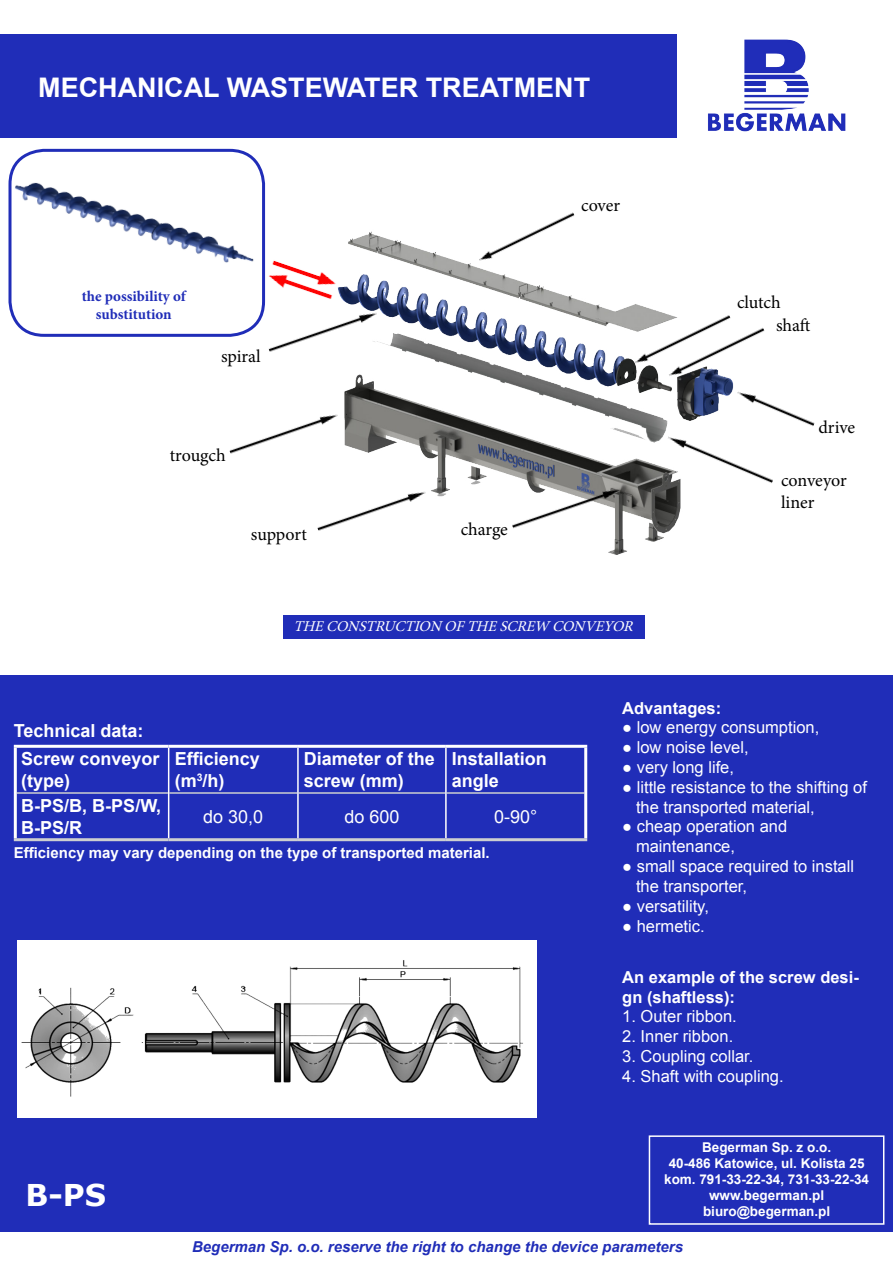
<style>
.page{position:relative;width:893px;height:1263px;background:#fff}
.page>*{position:absolute;margin:0;border:0;box-sizing:border-box;transform-origin:0 0}
.t1{font:700 30px "Verdana";color:#fff}
.t2{font:700 27px "Arial";color:#fff}
.t3{font:700 18px/21.6px "Arial";color:#fff}
.t4{font:18px/21.6px "Minion Pro";letter-spacing:-.005em;color:#000}
.t5{font:18px "Arial";color:#fff}
.t6{font:16.5px/19.8px "Arial";color:#fff}
.t7{font:700 16.5px/19.8px "Arial";color:#fff}
.t8{font:italic 700 15px "Arial";color:#202db8}
.t9{font:700 15px "Arial";color:#fff}
.t10{font:italic 15px "Minion Pro";color:#fff}
.t11{font:700 15px/18px "Minion Pro";letter-spacing:-.005em;color:#202db8;text-align:center}
.t12{font:700 13.5px/16.2px "Arial";color:#fff;text-align:center}
</style>
<div class="page">
<div style="left:0;top:676px;width:893px;height:556px;background:#202db8"></div>
<div style="left:0;top:35px;width:676px;height:103px;background:#202db8"></div>
<img style="left:708px;top:39px;width:138px;height:93px">
<div style="left:649px;top:1135px;width:235px;height:90px;border:2px solid #fff"></div>
<div style="left:17px;top:940px;width:519px;height:178px;background:#fff"></div>
<img style="left:8px;top:148px;width:243px;height:189px">
<img style="left:99px;top:155px;width:578px;height:480px">
<img style="left:615px;top:275px;width:62px;height:126px">
<div style="left:284px;top:615px;width:361px;height:23px;background:#202db8"></div>
<hr style="left:17px;top:792px;width:151px;height:2px;background:#cdcfd0">
<hr style="left:14px;top:838px;width:155px;height:3px;background:#cdcfd0">
<hr style="left:169px;top:792px;width:128px;height:2px;background:#cdcfd0">
<hr style="left:169px;top:838px;width:129px;height:3px;background:#cdcfd0">
<hr style="left:299px;top:792px;width:146px;height:2px;background:#cdcfd0">
<hr style="left:298px;top:838px;width:148px;height:3px;background:#cdcfd0">
<hr style="left:447px;top:792px;width:137px;height:2px;background:#cdcfd0">
<hr style="left:446px;top:838px;width:141px;height:3px;background:#cdcfd0">
<hr style="left:169px;top:745px;width:129px;height:3px;background:#fff">
<hr style="left:14px;top:745px;width:155px;height:3px;background:#fff">
<hr style="left:14px;top:748px;width:3px;height:45px;background:#fff">
<hr style="left:14px;top:793px;width:3px;height:45px;background:#fff">
<hr style="left:168px;top:748px;width:1px;height:45px;background:#fff">
<hr style="left:168px;top:793px;width:1px;height:45px;background:#fff">
<hr style="left:298px;top:745px;width:148px;height:3px;background:#fff">
<hr style="left:297px;top:748px;width:2px;height:45px;background:#fff">
<hr style="left:297px;top:793px;width:2px;height:45px;background:#fff">
<hr style="left:446px;top:745px;width:141px;height:3px;background:#fff">
<hr style="left:584px;top:748px;width:3px;height:45px;background:#fff">
<hr style="left:584px;top:793px;width:3px;height:45px;background:#fff">
<hr style="left:445px;top:748px;width:2px;height:45px;background:#fff">
<hr style="left:445px;top:793px;width:2px;height:45px;background:#fff">
<img style="left:21px;top:940px;width:516px;height:165px">
<img style="left:216px;top:374px;width:136px;height:120px">
<img style="left:255px;top:272px;width:136px;height:120px">
<img style="left:304px;top:451px;width:136px;height:120px">
<img style="left:651px;top:413px;width:122px;height:108px">
<img style="left:720px;top:409px;width:95px;height:55px">
<img style="left:649px;top:288px;width:133px;height:125px">
<img style="left:459px;top:173px;width:133px;height:125px">
<img style="left:498px;top:448px;width:136px;height:120px">
<img style="left:259px;top:249px;width:87px;height:64px">
<h2 class="t2" style="left:38px;top:68px;width:553px">MECHANICAL WASTEWATER TREATMENT</h2>
<p class="t11" style="left:82px;top:287px;width:106px">the possibility of substitution</p>
<p class="t4" style="left:221px;top:345px;width:41px">spiral</p>
<p class="t4" style="left:170px;top:445px;width:57px">trougch</p>
<p class="t4" style="left:251px;top:524px;width:57px">support</p>
<p class="t4" style="left:581px;top:194px;width:41px">cover</p>
<p class="t4" style="left:461px;top:518px;width:49px">charge</p>
<p class="t10" style="left:293px;top:616px;width:346px">THECONSTRUCTION OFTHESCREW CONVEYOR</p>
<p class="t4" style="left:737px;top:292px;width:45px">clutch</p>
<p class="t4" style="left:776px;top:315px;width:36px">shaft</p>
<p class="t4" style="left:818px;top:416px;width:38px">drive</p>
<p class="t4" style="left:781px;top:470px;width:67px">conveyor liner</p>
<p class="t3" style="left:14px;top:720px;width:131px">Technical data:</p>
<p class="t3" style="left:21px;top:748px;width:140px">Screw conveyor (type)</p>
<p class="t3" style="left:175px;top:748px;width:87px">Efficiency (m<sup>3</sup>/h)</p>
<p class="t3" style="left:304px;top:748px;width:133px">Diameter of the screw (mm)</p>
<p class="t3" style="left:452px;top:748px;width:97px">Installation angle</p>
<p class="t3" style="left:21px;top:795px;width:142px">B-PS/B, B-PS/W,<br>B-PS/R</p>
<p class="t5" style="left:203px;top:804px;width:62px">do 30,0</p>
<p class="t5" style="left:344px;top:804px;width:57px">do 600</p>
<p class="t5" style="left:494px;top:804px;width:45px">0-90°</p>
<p class="t9" style="left:14px;top:842px;width:477px">Efficiency may vary depending on the type of transported material.</p>
<h1 class="t1" style="left:26px;top:1174px;width:82px">B-PS</h1>
<p class="t7" style="left:622px;top:698px;width:101px">Advantages:</p>
<p class="t6" style="left:622px;top:718px;width:199px">● low energy consumption,</p>
<p class="t6" style="left:622px;top:737px;width:128px">● low noise level,</p>
<p class="t6" style="left:622px;top:757px;width:113px">● very long life,</p>
<p class="t6" style="left:636px;top:777px;width:232px;text-indent:-14px">● little resistance to the shifting of the transported material,</p>
<p class="t6" style="left:636px;top:817px;width:153px;text-indent:-14px">● cheap operation and maintenance,</p>
<p class="t6" style="left:636px;top:856px;width:220px;text-indent:-14px">● small space required to install the transporter,</p>
<p class="t6" style="left:622px;top:896px;width:88px">● versatility,</p>
<p class="t6" style="left:622px;top:916px;width:84px">● hermetic.</p>
<p class="t7" style="left:622px;top:967px;width:238px">An example of the screw desi&shy;gn (shaftless):</p>
<p class="t6" style="left:622px;top:1006px;width:116px">1. Outer ribbon.</p>
<p class="t6" style="left:622px;top:1026px;width:112px">2. Inner ribbon.</p>
<p class="t6" style="left:622px;top:1046px;width:133px">3. Coupling collar.</p>
<p class="t6" style="left:622px;top:1066px;width:163px">4. Shaft with coupling.</p>
<p class="t12" style="left:664px;top:1139px;width:206px">Begerman Sp. z o.o.<br>40-486 Katowice, ul. Kolista 25 kom. 791-33-22-34, 731-33-22-34 www.begerman.pl biuro@begerman.pl</p>
<p class="t8" style="left:192px;top:1236px;width:492px">Begerman Sp. o.o. reserve the right to change the device parameters</p>
</div>
